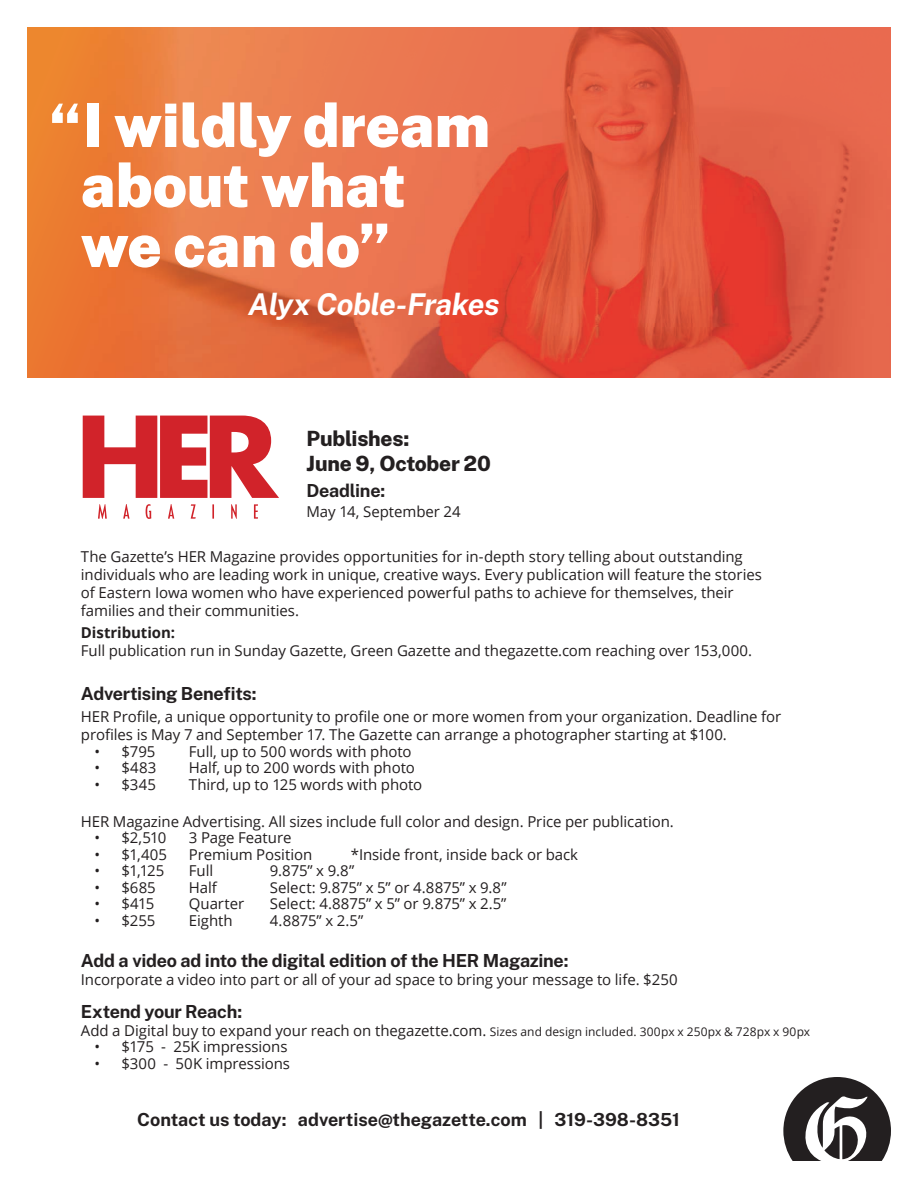
<style>
.page{position:relative;width:918px;height:1188px;background:#fff}
.page>*{position:absolute;margin:0;border:0;box-sizing:border-box;transform-origin:0 0}
.t1{font:900 60px/60px "Public Sans";color:#fff}
.t2{font:italic 700 30px "Public Sans";letter-spacing:-.02em;color:#fff}
.t3{font:800 21px/25.2px "Public Sans";letter-spacing:-.01em;color:#231f20}
.t4{font:700 18px "Public Sans";letter-spacing:-.015em;color:#231f20}
.t5{font:15px/18px "Open Sans";letter-spacing:-.005em;color:#231f20}
.t6{font:700 15px "Open Sans";letter-spacing:-.005em;color:#231f20}
.s1{font-size:12px}
</style>
<div class="page">
<svg style="left:27px;top:27px;width:63px;height:351px;background:#eb7d2f"></svg>
<img style="left:90px;top:27px;width:801px;height:351px">
<svg style="left:783px;top:1077px;width:108px;height:84px"></svg>
<svg style="left:83px;top:416px;width:196px;height:82px"></svg>
<svg style="left:98px;top:504px;width:160px;height:15px"></svg>
<h1 class="t1" style="left:81px;top:92px;width:411px;text-indent:-30px">“I wildly dream about what we can do”</h1>
<h2 class="t2" style="left:248px;top:285px;width:253px">Alyx Coble-Frakes</h2>
<h3 class="t3" style="left:307px;top:425px;width:186px">Publishes:<br>June 9, October 20</h3>
<p class="t4" style="left:307px;top:478px;width:80px">Deadline:</p>
<p class="t5" style="left:307px;top:502px;width:156px">May 14, September 24</p>
<p class="t5" style="left:81px;top:547px;width:683px">The Gazette’s HER Magazine provides opportunities for in-depth story telling about outstanding individuals who are leading work in unique, creative ways. Every publication will feature the stories of Eastern Iowa women who have experienced powerful paths to achieve for themselves, their families and their communities.</p>
<p class="t6" style="left:81px;top:622px;width:96px">Distribution:</p>
<p class="t5" style="left:81px;top:641px;width:673px">Full publication run in Sunday Gazette, Green Gazette and thegazette.com reaching over 153,000.</p>
<p class="t4" style="left:81px;top:680px;width:177px">Advertising Benefits:</p>
<p class="t5" style="left:81px;top:707px;width:702px">HER Profile, a unique opportunity to profile one or more women from your organization. Deadline for profiles is May 7 and September 17. The Gazette can arrange a photographer starting at $100.</p>
<p class="t5" style="left:94px;top:742px;width:63px">• $795</p>
<p class="t5" style="left:189px;top:742px;width:224px">Full, up to 500 words with photo</p>
<p class="t5" style="left:94px;top:758px;width:64px">• $483</p>
<p class="t5" style="left:189px;top:758px;width:227px">Half, up to 200 words with photo</p>
<p class="t5" style="left:94px;top:775px;width:63px">• $345</p>
<p class="t5" style="left:189px;top:775px;width:235px">Third, up to 125 words with photo</p>
<p class="t5" style="left:81px;top:812px;width:595px">HER Magazine Advertising. All sizes include full color and design. Price per publication.</p>
<p class="t5" style="left:94px;top:829px;width:74px">• $2,510</p>
<p class="t5" style="left:189px;top:829px;width:104px">3 Page Feature</p>
<p class="t5" style="left:94px;top:845px;width:74px">• $1,405</p>
<p class="t5" style="left:189px;top:845px;width:125px">Premium Position</p>
<p class="t5" style="left:351px;top:845px;width:229px">*Inside front, inside back or back</p>
<p class="t5" style="left:94px;top:862px;width:72px">• $1,125</p>
<p class="t5" style="left:189px;top:862px;width:26px">Full</p>
<p class="t5" style="left:270px;top:862px;width:86px">9.875” x 9.8”</p>
<p class="t5" style="left:94px;top:878px;width:63px">• $685</p>
<p class="t5" style="left:189px;top:878px;width:30px">Half</p>
<p class="t5" style="left:270px;top:878px;width:238px">Select: 9.875” x 5” or 4.8875” x 9.8”</p>
<p class="t5" style="left:94px;top:895px;width:61px">• $415</p>
<p class="t5" style="left:189px;top:895px;width:57px">Quarter</p>
<p class="t5" style="left:270px;top:895px;width:238px">Select: 4.8875” x 5” or 9.875” x 2.5”</p>
<p class="t5" style="left:94px;top:911px;width:63px">• $255</p>
<p class="t5" style="left:189px;top:911px;width:45px">Eighth</p>
<p class="t5" style="left:270px;top:911px;width:95px">4.8875” x 2.5”</p>
<p class="t4" style="left:81px;top:947px;width:489px">Add a video ad into the digital edition of the HER Magazine:</p>
<p class="t5" style="left:81px;top:970px;width:598px">Incorporate a video into part or all of your ad space to bring your message to life. $250</p>
<p class="t4" style="left:81px;top:998px;width:163px">Extend your Reach:</p>
<p class="t5" style="left:81px;top:1021px;width:731px">Add a Digital buy to expand your reach on thegazette.com. <span class="s1">Sizes and design included. 300px x 250px &amp; 728px x 90px</span></p>
<p class="t5" style="left:94px;top:1038px;width:195px">• $175 - 25K impressions</p>
<p class="t5" style="left:94px;top:1054px;width:197px">• $300 - 50K impressions</p>
<p class="t4" style="left:137px;top:1107px;width:544px">Contact us today: advertise@thegazette.com | 319-398-8351</p>
</div>
